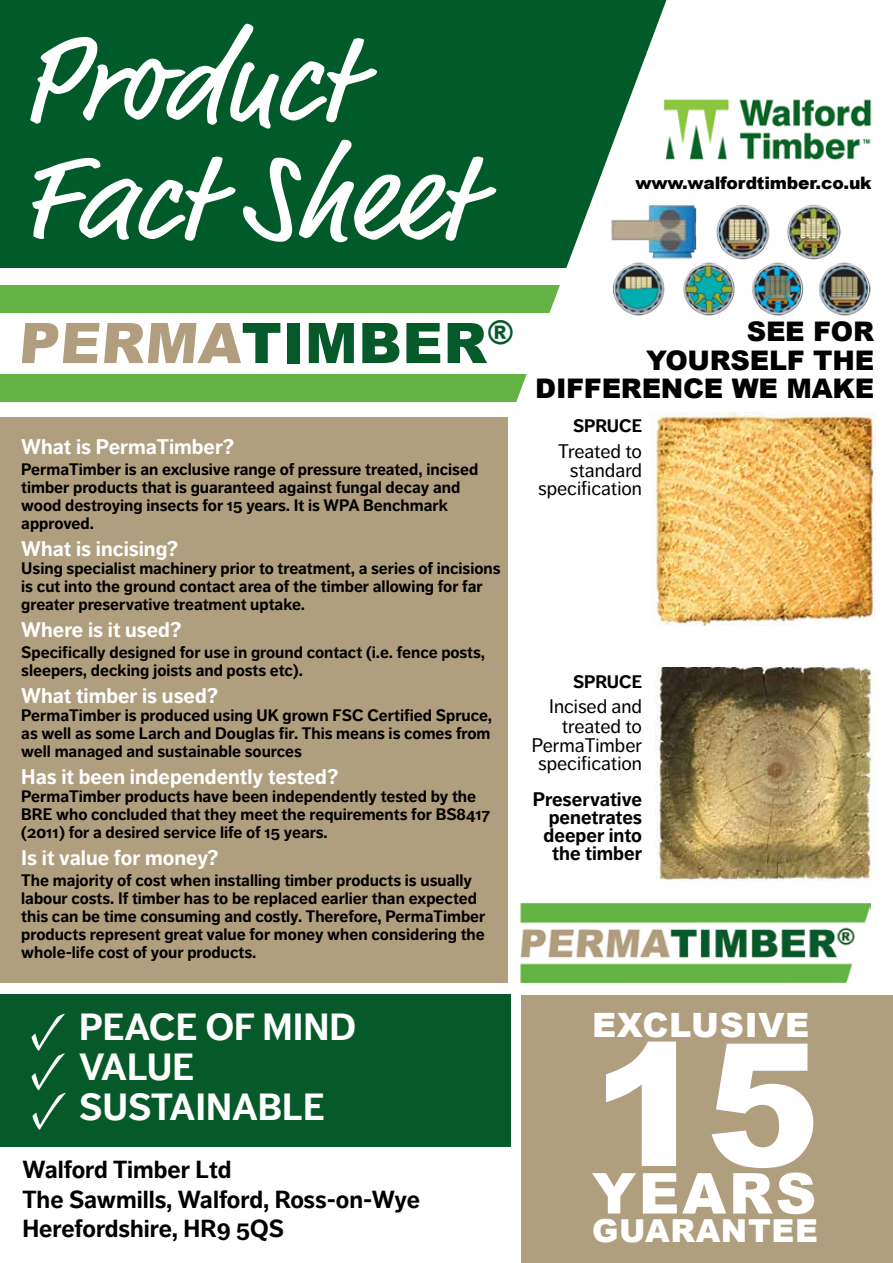
<style>
.page{position:relative;width:893px;height:1263px;background:#fff}
.page>*{position:absolute;margin:0;border:0;box-sizing:border-box;transform-origin:0 0}
.t1{font:900 170.85px "Arial";color:#fff}
.t2{font:123px/118.5px "Market OT";color:#fff}
.t3{font:900 56.4px "Arial";letter-spacing:.05em;color:#fff}
.t4{font:900 55.95px "Arial";letter-spacing:.01em;color:#065a2a}
.t5{font:54.6px/39.5px "Minion Pro";color:#fff;text-align:justify}
.t6{font:700 37.5px/40.2px "Dagny Pro";color:#fff}
.t7{font:900 33.45px "Arial";letter-spacing:.02em;color:#fff}
.t8{font:900 31.65px "Arial";letter-spacing:.02em;color:#fff}
.t9{font:900 27px/28.5px "Arial";letter-spacing:-.01em;color:#000;text-align:right}
.t10{font:700 24.45px/29.4px "Dagny Pro";color:#000}
.t11{font:700 21px "Dagny Pro";color:#fff}
.t12{font:19.5px/19px "Dagny Pro";color:#000;text-align:right}
.t13{font:700 19.5px/18px "Dagny Pro";color:#000;text-align:right}
.t14{font:700 18px "Dagny Pro";letter-spacing:-.01em;color:#000}
.t15{font:900 17.1px "Arial";letter-spacing:-.01em;color:#000}
.t16{font:700 16.5px/18px "Dagny Pro";color:#000}
.s1{color:#b09e7e}
</style>
<div class="page">
<div style="left:0;top:0;width:893px;height:268px;background:#005a2a"></div>
<div style="left:0;top:285px;width:893px;height:28px;background:#64b445"></div>
<div style="left:0;top:374px;width:893px;height:28px;background:#64b445"></div>
<svg style="left:516px;top:0;width:377px;height:402px"></svg>
<div style="left:521px;top:995px;width:372px;height:268px;background:#b09f7e"></div>
<div style="left:0;top:417px;width:508px;height:565px;background:#b09f7e"></div>
<img style="left:653px;top:93px;width:224px;height:75px">
<img style="left:520px;top:903px;width:350px;height:79px">
<div style="left:0;top:994px;width:510px;height:153px;background:#065a2a"></div>
<img style="left:651px;top:412px;width:225px;height:214px">
<img style="left:655px;top:667px;width:218px;height:213px">
<img style="left:573px;top:261px;width:320px;height:55px">
<img style="left:561px;top:201px;width:332px;height:60px">
<h2 class="t2" style="left:21px;top:31px;width:451px">Product<br>Fact Sheet</h2>
<p class="t15" style="left:635px;top:170px;width:238px">www.walfordtimber.co.uk</p>
<h3 class="t4" style="left:18px;top:302px;width:497px"><span class="s1">PERMA</span>TIMBER<sup>®</sup></h3>
<p class="t11" style="left:21px;top:434px;width:214px">What is PermaTimber?</p>
<p class="t16" style="left:21px;top:460px;width:459px">PermaTimber is an exclusive range of pressure treated, incised timber products that is guaranteed against fungal decay and wood destroying insects for 15 years. It is WPA Benchmark approved.</p>
<p class="t11" style="left:21px;top:536px;width:158px">What is incising?</p>
<p class="t16" style="left:21px;top:559px;width:481px">Using specialist machinery prior to treatment, a series of incisions is cut into the ground contact area of the timber allowing for far greater preservative treatment uptake.</p>
<p class="t11" style="left:21px;top:617px;width:162px">Where is it used?</p>
<p class="t16" style="left:21px;top:643px;width:465px">Specifically designed for use in ground contact (i.e. fence posts, sleepers, decking joists and posts etc).</p>
<p class="t11" style="left:21px;top:683px;width:198px">What timber is used?</p>
<p class="t16" style="left:21px;top:706px;width:472px;text-align:justify">PermaTimber is produced using UK grown FSC Certified Spruce, as well as some Larch and Douglas fir. This means is comes from well managed and sustainable sources</p>
<p class="t11" style="left:21px;top:764px;width:318px">Has it been independently tested?</p>
<p class="t16" style="left:21px;top:787px;width:471px">PermaTimber products have been independently tested by the<br>BRE who concluded that they meet the requirements for BS8417 (2011) for a desired service life of 15 years.</p>
<p class="t11" style="left:21px;top:845px;width:199px">Is it value for money?</p>
<p class="t16" style="left:21px;top:871px;width:466px">The majority of cost when installing timber products is usually labour costs. If timber has to be replaced earlier than expected this can be time consuming and costly. Therefore, PermaTimber products represent great value for money when considering the whole-life cost of your products.</p>
<h3 class="t9" style="left:535px;top:317px;width:340px">SEE FOR<br>YOURSELF THE<br>DIFFERENCE WE MAKE</h3>
<p class="t14" style="left:573px;top:415px;width:70px">SPRUCE</p>
<p class="t12" style="left:538px;top:441px;width:106px">Treated to standard specification</p>
<p class="t14" style="left:573px;top:671px;width:70px">SPRUCE</p>
<p class="t12" style="left:532px;top:697px;width:112px">Incised and treated to<br>PermaTimber specification</p>
<p class="t13" style="left:533px;top:790px;width:111px">Preservative penetrates deeper into the timber</p>
<h3 class="t5" style="left:30px;top:1011px;width:40px">✓ ✓ ✓</h3>
<h3 class="t6" style="left:79px;top:1007px;width:278px">PEACE OF MIND</h3>
<h3 class="t10" style="left:22px;top:1155px;width:399px">Walford Timber Ltd<br>The Sawmills, Walford, Ross-on-Wye<br>Herefordshire, HR9 5QS</h3>
<h3 class="t6" style="left:79px;top:1047px;width:247px">VALUE<br>SUSTAINABLE</h3>
<h3 class="t7" style="left:592px;top:1001px;width:219px">EXCLUSIVE</h3>
<h1 class="t1" style="left:592px;top:981px;width:229px">15</h1>
<h3 class="t3" style="left:592px;top:1152px;width:226px">YEARS</h3>
<h3 class="t8" style="left:592px;top:1207px;width:227px">GUARANTEE</h3>
</div>
